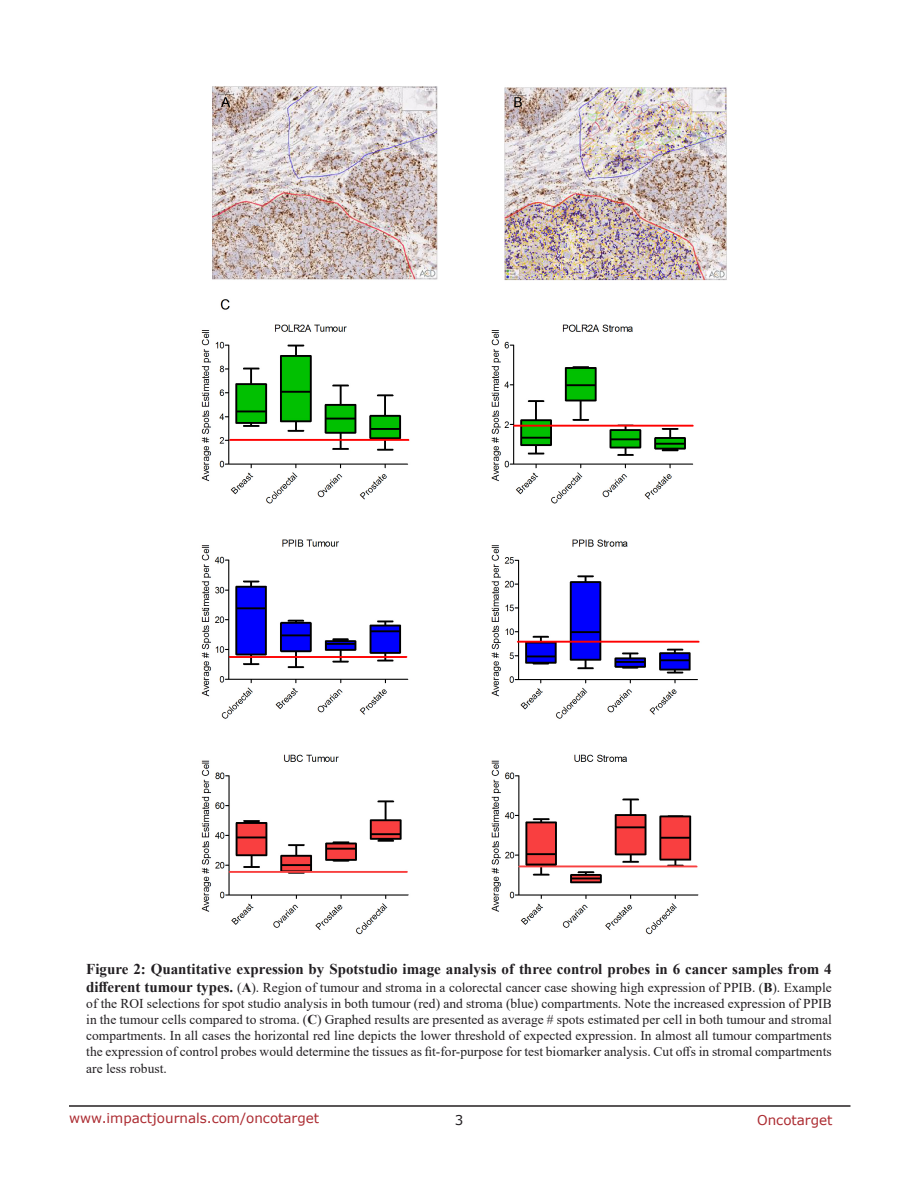
<style>
.page{position:relative;width:918px;height:1188px;background:#fff}
.page>*{position:absolute;margin:0;border:0;box-sizing:border-box;transform-origin:0 0}
.t1{font:700 15px "Times New Roman";color:#221f22}
.t2{font:13.5px/16.2px "Times New Roman";color:#221f22;text-align:justify}
.t3{font:13.5px "Verdana";color:#ac2b31}
.t4{font:13.5px "Verdana";color:#221f22}
.s1{font-weight:700;font-size:15px}
.s2{font-weight:700}
</style>
<div class="page">
<hr style="left:69px;top:1105px;width:781px;height:2px;background:#231f20">
<img style="left:201px;top:86px;width:526px;height:849px">
<p class="t1" style="left:86px;top:958px;width:747px">Figure 2: Quantitative expression by Spotstudio image analysis of three control probes in 6 cancer samples from 4</p>
<p class="t2" style="left:86px;top:978px;width:747px"><span class="s1">different tumour types.</span> (<span class="s2">A</span>). Region of tumour and stroma in a colorectal cancer case showing high expression of PPIB. (<span class="s2">B</span>). Example of the ROI selections for spot studio analysis in both tumour (red) and stroma (blue) compartments. Note the increased expression of PPIB in the tumour cells compared to stroma. (<span class="s2">C</span>) Graphed results are presented as average # spots estimated per cell in both tumour and stromal compartments. In all cases the horizontal red line depicts the lower threshold of expected expression. In almost all tumour compartments the expression of control probes would determine the tissues as fit-for-purpose for test biomarker analysis. Cut offs in stromal compartments are less robust.</p>
<p class="t3" style="left:69px;top:1109px;width:252px">www.impactjournals.com/oncotarget</p>
<p class="t4" style="left:455px;top:1111px;width:10px">3</p>
<p class="t3" style="left:757px;top:1111px;width:77px">Oncotarget</p>
</div>
